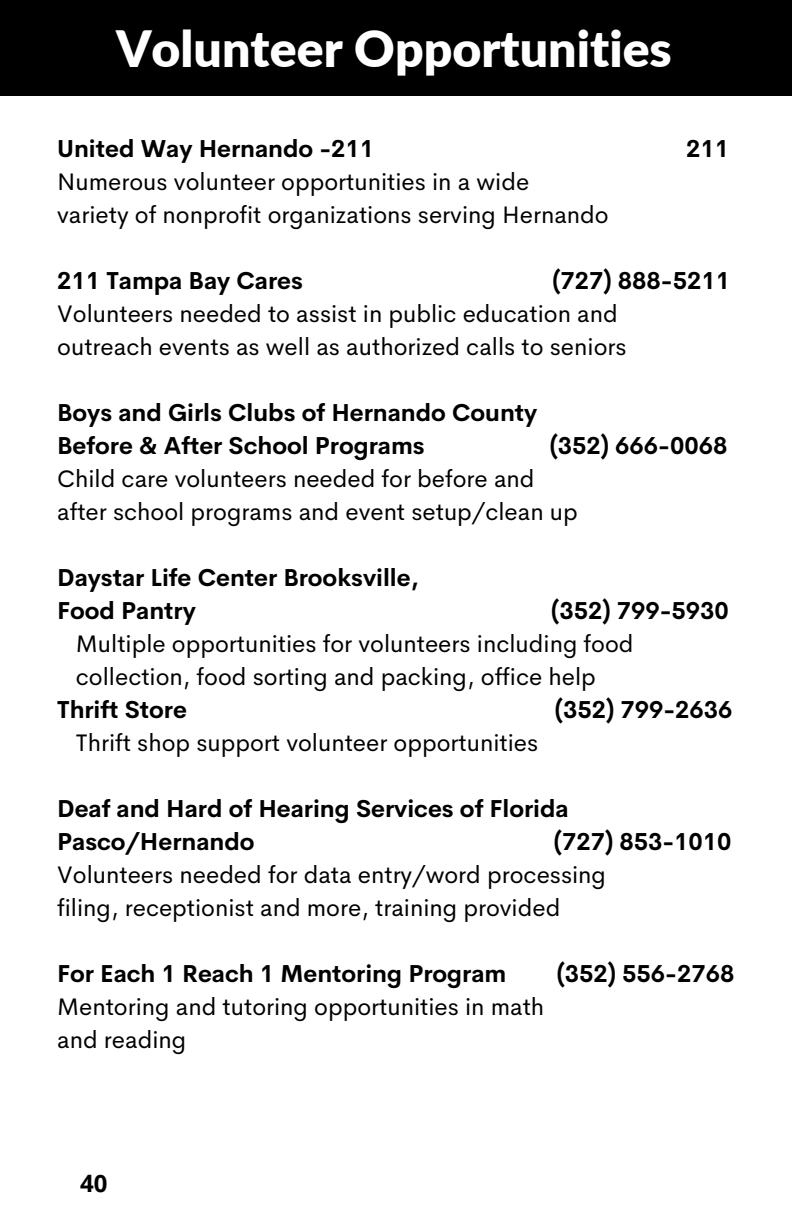
<style>
.page{position:relative;width:792px;height:1224px;background:#fff}
.page>*{position:absolute;margin:0;border:0;box-sizing:border-box;transform-origin:0 0}
.t1{font:900 50px "Lato";color:#fff}
.t2{font:24px/33px "Cerebri Sans";color:#000}
.t3{font:700 24px/33px "Cerebri Sans";color:#000}
.t4{font:700 24px "Open Sans";color:#000}
</style>
<div class="page">
<div style="left:0;top:0;width:792px;height:96px;background:#000"></div>
<h1 class="t1" style="left:116px;top:18px;width:557px">Volunteer Opportunities</h1>
<p class="t3" style="left:57px;top:133px;width:319px">United Way Hernando -211</p>
<p class="t3" style="left:686px;top:133px;width:44px">211</p>
<p class="t2" style="left:57px;top:166px;width:553px">Numerous volunteer opportunities in a wide<br>variety of nonprofit organizations serving Hernando</p>
<p class="t3" style="left:57px;top:265px;width:247px">211 Tampa Bay Cares</p>
<p class="t3" style="left:552px;top:265px;width:179px">(727) 888-5211</p>
<p class="t2" style="left:57px;top:298px;width:571px">Volunteers needed to assist in public education and outreach events as well as authorized calls to seniors</p>
<p class="t3" style="left:57px;top:397px;width:482px">Boys and Girls Clubs of Hernando County<br>Before &amp; After School Programs</p>
<p class="t3" style="left:550px;top:430px;width:179px">(352) 666-0068</p>
<p class="t2" style="left:57px;top:463px;width:522px">Child care volunteers needed for before and after school programs and event setup/clean up</p>
<p class="t3" style="left:57px;top:562px;width:363px">Daystar Life Center Brooksville,<br>Food Pantry</p>
<p class="t3" style="left:551px;top:595px;width:179px">(352) 799-5930</p>
<p class="t2" style="left:76px;top:628px;width:559px">Multiple opportunities for volunteers including food collection, food sorting and packing, office help</p>
<p class="t3" style="left:57px;top:694px;width:131px">Thrift Store</p>
<p class="t3" style="left:555px;top:694px;width:179px">(352) 799-2636</p>
<p class="t2" style="left:76px;top:727px;width:464px">Thrift shop support volunteer opportunities</p>
<p class="t3" style="left:57px;top:793px;width:513px">Deaf and Hard of Hearing Services of Florida<br>Pasco/Hernando</p>
<p class="t3" style="left:554px;top:826px;width:179px">(727) 853-1010</p>
<p class="t2" style="left:57px;top:859px;width:550px">Volunteers needed for data entry/word processing filing, receptionist and more, training provided</p>
<p class="t3" style="left:57px;top:958px;width:451px">For Each 1 Reach 1 Mentoring Program</p>
<p class="t3" style="left:557px;top:958px;width:179px">(352) 556-2768</p>
<p class="t2" style="left:57px;top:991px;width:489px">Mentoring and tutoring opportunities in math and reading</p>
<p class="t4" style="left:80px;top:1166px;width:29px">40</p>
</div>
